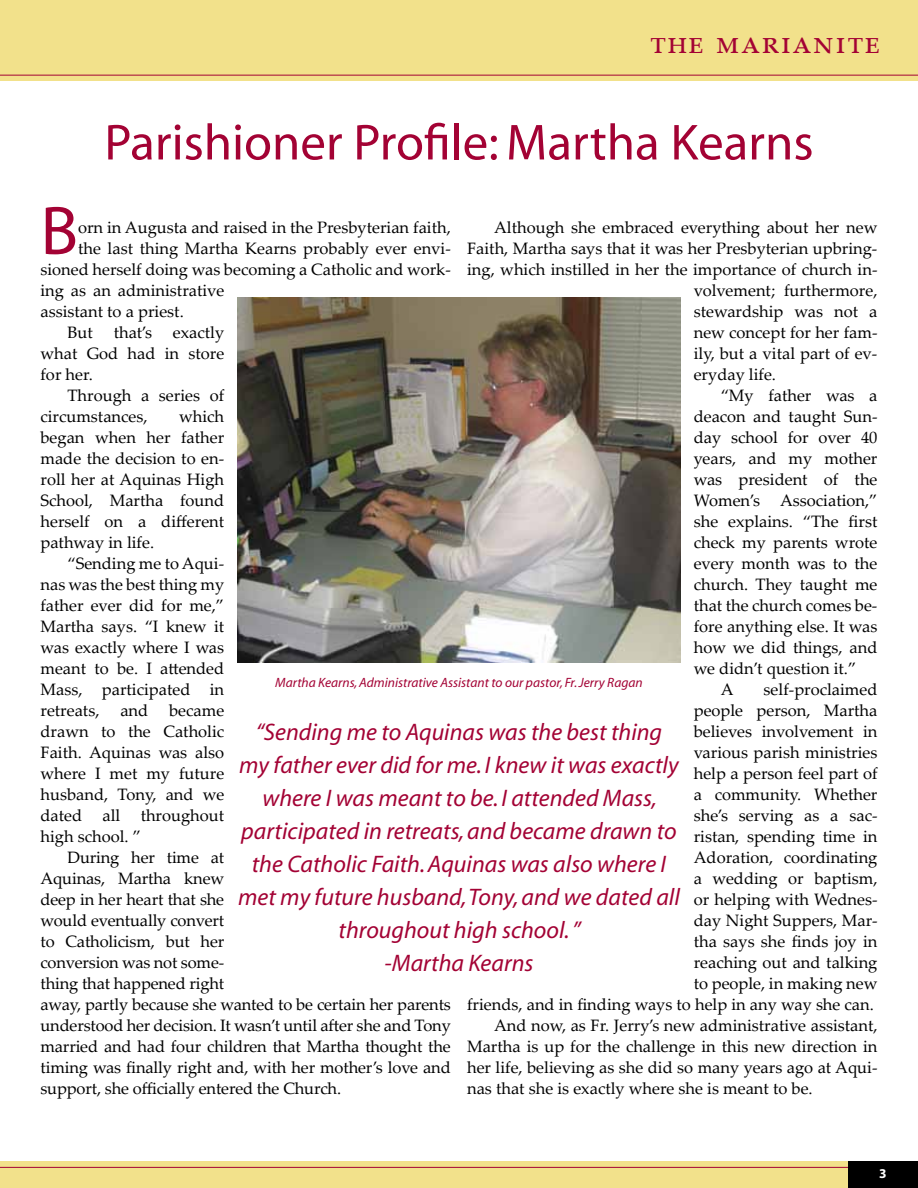
<style>
.page{position:relative;width:918px;height:1188px;background:#fff}
.page>*{position:absolute;margin:0;border:0;box-sizing:border-box;transform-origin:0 0}
.t1{font:69.3px "Myriad";color:#a30234}
.t2{font:51px "Myriad";color:#a30234}
.t3{font:33px "Palatino Linotype";color:#a30234}
.t4{font:italic 24px/33px "Myriad";color:#a30234;text-align:center}
.t5{font:16.5px/21px "Palatino Linotype";color:#000;text-align:justify}
.t6{font:italic 13.5px "Myriad";color:#a30234}
.t7{font:700 13.5px "Myriad";color:#fff}
</style>
<div class="page">
<div style="left:0;top:1161px;width:918px;height:27px;background:#f2e18b"></div>
<hr style="left:0;top:1167px;width:918px;height:1px;background:#a30234">
<div style="left:848px;top:1161px;width:70px;height:27px;background:#000"></div>
<div style="left:0;top:0;width:918px;height:81px;background:#f2e18b"></div>
<hr style="left:0;top:75px;width:918px;height:1px;background:#a30234">
<img style="left:238px;top:297px;width:442px;height:366px">
<h3 class="t3" style="left:650px;top:19px;width:232px">the marianite</h3>
<h2 class="t2" style="left:104px;top:117px;width:711px">Parishioner Profile: Martha Kearns</h2>
<h1 class="t1" style="left:40px;top:196px;width:39px">B</h1>
<p class="t5" style="left:78px;top:216px;width:374px">orn in Augusta and raised in the Presbyterian faith,</p>
<p class="t5" style="left:78px;top:237px;width:374px">the last thing Martha Kearns probably ever envi-</p>
<p class="t5" style="left:41px;top:258px;width:412px">sioned herself doing was becoming a Catholic and work-</p>
<p class="t5" style="left:41px;top:279px;width:185px">ing as an administrative</p>
<p class="t5" style="left:41px;top:300px;width:145px">assistant to a priest.</p>
<p class="t5" style="left:67px;top:321px;width:27px">But</p>
<p class="t5" style="left:114px;top:321px;width:40px">that’s</p>
<p class="t5" style="left:494px;top:216px;width:385px">Although she embraced everything about her new</p>
<p class="t5" style="left:467px;top:237px;width:412px">Faith, Martha says that it was her Presbyterian upbring-</p>
<p class="t5" style="left:467px;top:258px;width:412px">ing, which instilled in her the importance of church in-</p>
<p class="t5" style="left:694px;top:279px;width:185px">volvement; furthermore,</p>
<p class="t5" style="left:694px;top:300px;width:185px">stewardship was not a</p>
<p class="t5" style="left:694px;top:321px;width:185px">new concept for her fam-</p>
<p class="t5" style="left:694px;top:342px;width:185px">ily, but a vital part of ev-</p>
<p class="t5" style="left:694px;top:363px;width:84px">eryday life.</p>
<p class="t5" style="left:721px;top:384px;width:158px">“My father was a</p>
<p class="t5" style="left:694px;top:405px;width:185px">deacon and taught Sun-</p>
<p class="t5" style="left:694px;top:426px;width:185px">day school for over 40</p>
<p class="t5" style="left:694px;top:447px;width:185px">years, and my mother</p>
<p class="t5" style="left:694px;top:468px;width:185px">was president of the</p>
<p class="t5" style="left:694px;top:489px;width:185px">Women’s Association,”</p>
<p class="t5" style="left:694px;top:510px;width:185px">she explains. “The first</p>
<p class="t5" style="left:694px;top:531px;width:185px">check my parents wrote</p>
<p class="t5" style="left:694px;top:552px;width:185px">every month was to the</p>
<p class="t5" style="left:694px;top:573px;width:185px">church. They taught me</p>
<p class="t5" style="left:694px;top:594px;width:185px">that the church comes be-</p>
<p class="t5" style="left:694px;top:615px;width:185px">fore anything else. It was</p>
<p class="t5" style="left:694px;top:636px;width:185px">how we did things, and</p>
<p class="t5" style="left:694px;top:657px;width:164px">we didn’t question it.”</p>
<p class="t5" style="left:721px;top:678px;width:14px">A</p>
<p class="t5" style="left:764px;top:678px;width:115px">self-proclaimed</p>
<p class="t5" style="left:694px;top:699px;width:185px">people person, Martha</p>
<p class="t5" style="left:694px;top:720px;width:185px">believes involvement in</p>
<p class="t5" style="left:694px;top:741px;width:185px">various parish ministries</p>
<p class="t5" style="left:694px;top:762px;width:185px">help a person feel part of</p>
<p class="t5" style="left:694px;top:784px;width:185px">a community. Whether</p>
<p class="t5" style="left:694px;top:805px;width:185px">she’s serving as a sac-</p>
<p class="t5" style="left:694px;top:826px;width:185px">ristan, spending time in</p>
<p class="t5" style="left:694px;top:847px;width:185px">Adoration, coordinating</p>
<p class="t5" style="left:694px;top:868px;width:185px">a wedding or baptism,</p>
<p class="t5" style="left:694px;top:889px;width:185px">or helping with Wednes-</p>
<p class="t5" style="left:694px;top:910px;width:185px">day Night Suppers, Mar-</p>
<p class="t5" style="left:694px;top:931px;width:185px">tha says she finds joy in</p>
<p class="t5" style="left:694px;top:952px;width:185px">reaching out and talking</p>
<p class="t5" style="left:694px;top:973px;width:185px">to people, in making new</p>
<p class="t5" style="left:467px;top:994px;width:408px">friends, and in finding ways to help in any way she can.</p>
<p class="t5" style="left:494px;top:1015px;width:385px">And now, as Fr. Jerry’s new administrative assistant,</p>
<p class="t5" style="left:467px;top:1036px;width:412px">Martha is up for the challenge in this new direction in</p>
<p class="t5" style="left:467px;top:1057px;width:412px">her life, believing as she did so many years ago at Aqui-</p>
<p class="t5" style="left:467px;top:1078px;width:347px">nas that she is exactly where she is meant to be.</p>
<p class="t5" style="left:41px;top:321px;width:185px;text-indent:132px">exactly what God had in store for her.</p>
<p class="t5" style="left:41px;top:384px;width:185px;text-indent:27px">Through a series of circumstances,</p>
<p class="t5" style="left:41px;top:405px;width:185px;text-indent:139px">which began when her father made the decision to en&shy;roll her at Aquinas High School, Martha found herself on a different pathway in life.</p>
<p class="t5" style="left:41px;top:552px;width:185px;text-indent:27px">“Sending me to Aqui&shy;nas was the best thing my father ever did for me,” Martha says. “I knew it was exactly where I was meant to be. I attended Mass, participated in retreats,</p>
<p class="t6" style="left:275px;top:675px;width:369px">Martha Kearns, Administrative Assistant to our pastor, Fr. Jerry Ragan</p>
<p class="t5" style="left:41px;top:699px;width:185px;text-indent:129px">became drawn to the Catholic Faith. Aquinas was also where I met my future husband, Tony, and we dated all throughout high school. ”</p>
<p class="t5" style="left:41px;top:846px;width:412px;text-align:left;text-indent:27px">During her time at<br>Aquinas, Martha knew<br>deep in her heart that she<br>would eventually convert<br>to Catholicism, but her<br>conversion was not some-<br>thing that happened right<br>away, partly because she wanted to be certain her parents understood her decision. It wasn’t until after she and Tony married and had four children that Martha thought the timing was finally right and, with her mother’s love and support, she officially entered the Church.</p>
<p class="t5" style="left:120px;top:699px;width:29px">and</p>
<p class="t4" style="left:238px;top:717px;width:443px">“Sending me to Aquinas was the best thing my father ever did for me. I knew it was exactly where I was meant to be. I attended Mass, participated in retreats, and became drawn to the Catholic Faith. Aquinas was also where I met my future husband, Tony, and we dated all throughout high school. ”<br>-Martha Kearns</p>
<p class="t7" style="left:879px;top:1166px;width:9px">3</p>
</div>
